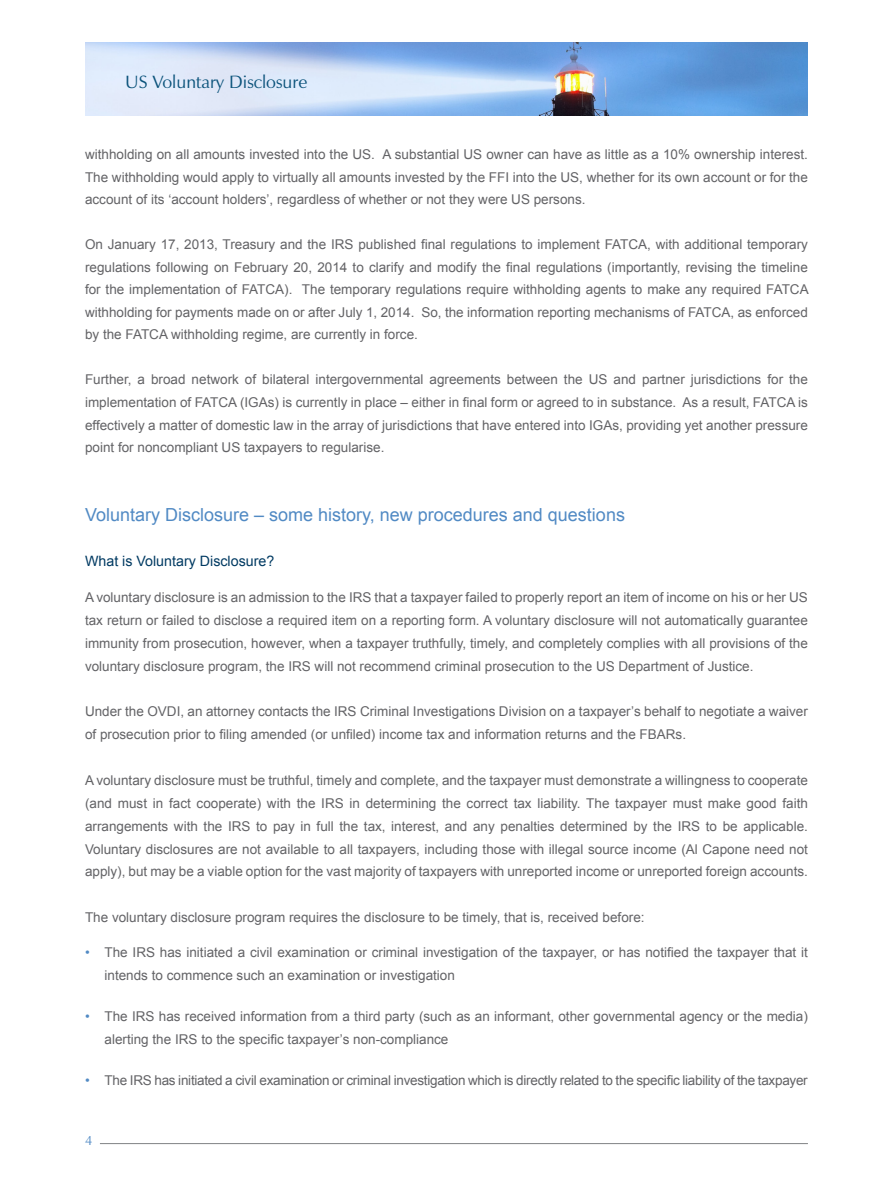
<style>
.page{position:relative;width:893px;height:1187px;background:#fff}
.page>*{position:absolute;margin:0;border:0;box-sizing:border-box;transform-origin:0 0}
.main_heading{font:18px "Arial";color:#518ac4}
.table_text{font:18px "Zapf Humanist 601 BT";color:#0b537b}
.main_heading-2{font:14.25px "Arial";color:#003a62}
.body_copy{font:13.5px/22.5px "Arial";color:#636366;text-align:justify}
.body_copy-2{font:13.5px "Arial";letter-spacing:-.02em;color:#636366}
.t1{font:13.5px "Zapf Humanist 601 BT";color:#518ac4}
.s1{color:#518ac4}
</style>
<div class="page">
<img style="left:85px;top:43px;width:723px;height:72px">
<hr style="left:100px;top:1143px;width:708px;height:1px;background:#808285">
<p class="table_text" style="left:125px;top:70px;width:184px">US Voluntary Disclosure</p>
<p class="body_copy" style="left:85px;top:143px;width:724px">withholding on all amounts invested into the US. A substantial US owner can have as little as a 10% ownership interest.<br>The withholding would apply to virtually all amounts invested by the FFI into the US, whether for its own account or for the account of its ‘account holders’, regardless of whether or not they were US persons.</p>
<p class="body_copy" style="left:85px;top:233px;width:725px">On January 17, 2013, Treasury and the IRS published final regulations to implement FATCA, with additional temporary regulations following on February 20, 2014 to clarify and modify the final regulations (importantly, revising the timeline for the implementation of FATCA). The temporary regulations require withholding agents to make any required FATCA withholding for payments made on or after July 1, 2014. So, the information reporting mechanisms of FATCA, as enforced by the FATCA withholding regime, are currently in force.</p>
<p class="body_copy" style="left:85px;top:368px;width:724px">Further, a broad network of bilateral intergovernmental agreements between the US and partner jurisdictions for the implementation of FATCA (IGAs) is currently in place – either in final form or agreed to in substance. As a result, FATCA is effectively a matter of domestic law in the array of jurisdictions that have entered into IGAs, providing yet another pressure point for noncompliant US taxpayers to regularise.</p>
<p class="main_heading" style="left:85px;top:503px;width:541px">Voluntary Disclosure – some history, new procedures and questions</p>
<p class="main_heading-2" style="left:85px;top:551px;width:191px">What is Voluntary Disclosure?</p>
<p class="body_copy" style="left:85px;top:585px;width:724px;line-height:23px">A voluntary disclosure is an admission to the IRS that a taxpayer failed to properly report an item of income on his or her US tax return or failed to disclose a required item on a reporting form. A voluntary disclosure will not automatically guarantee immunity from prosecution, however, when a taxpayer truthfully, timely, and completely complies with all provisions of the voluntary disclosure program, the IRS will not recommend criminal prosecution to the US Department of Justice.</p>
<p class="body_copy" style="left:85px;top:700px;width:724px;line-height:23px">Under the OVDI, an attorney contacts the IRS Criminal Investigations Division on a taxpayer’s behalf to negotiate a waiver of prosecution prior to filing amended (or unfiled) income tax and information returns and the FBARs.</p>
<p class="body_copy" style="left:85px;top:768px;width:724px;line-height:23px">A voluntary disclosure must be truthful, timely and complete, and the taxpayer must demonstrate a willingness to cooperate (and must in fact cooperate) with the IRS in determining the correct tax liability. The taxpayer must make good faith arrangements with the IRS to pay in full the tax, interest, and any penalties determined by the IRS to be applicable.<br>Voluntary disclosures are not available to all taxpayers, including those with illegal source income (Al Capone need not apply), but may be a viable option for the vast majority of taxpayers with unreported income or unreported foreign accounts.</p>
<p class="body_copy" style="left:85px;top:905px;width:561px">The voluntary disclosure program requires the disclosure to be timely, that is, received before:</p>
<p class="body_copy" style="left:105px;top:941px;width:705px;text-indent:-20px"><span class="s1">•</span> The IRS has initiated a civil examination or criminal investigation of the taxpayer, or has notified the taxpayer that it intends to commence such an examination or investigation</p>
<p class="body_copy" style="left:105px;top:1005px;width:705px;text-indent:-20px"><span class="s1">•</span> The IRS has received information from a third party (such as an informant, other governmental agency or the media) alerting the IRS to the specific taxpayer’s non-compliance</p>
<p class="body_copy-2" style="left:85px;top:1071px;width:724px"><span class="s1">•</span> The IRS has initiated a civil examination or criminal investigation which is directly related to the specific liability of the taxpayer</p>
<p class="t1" style="left:85px;top:1131px;width:9px">4</p>
</div>
